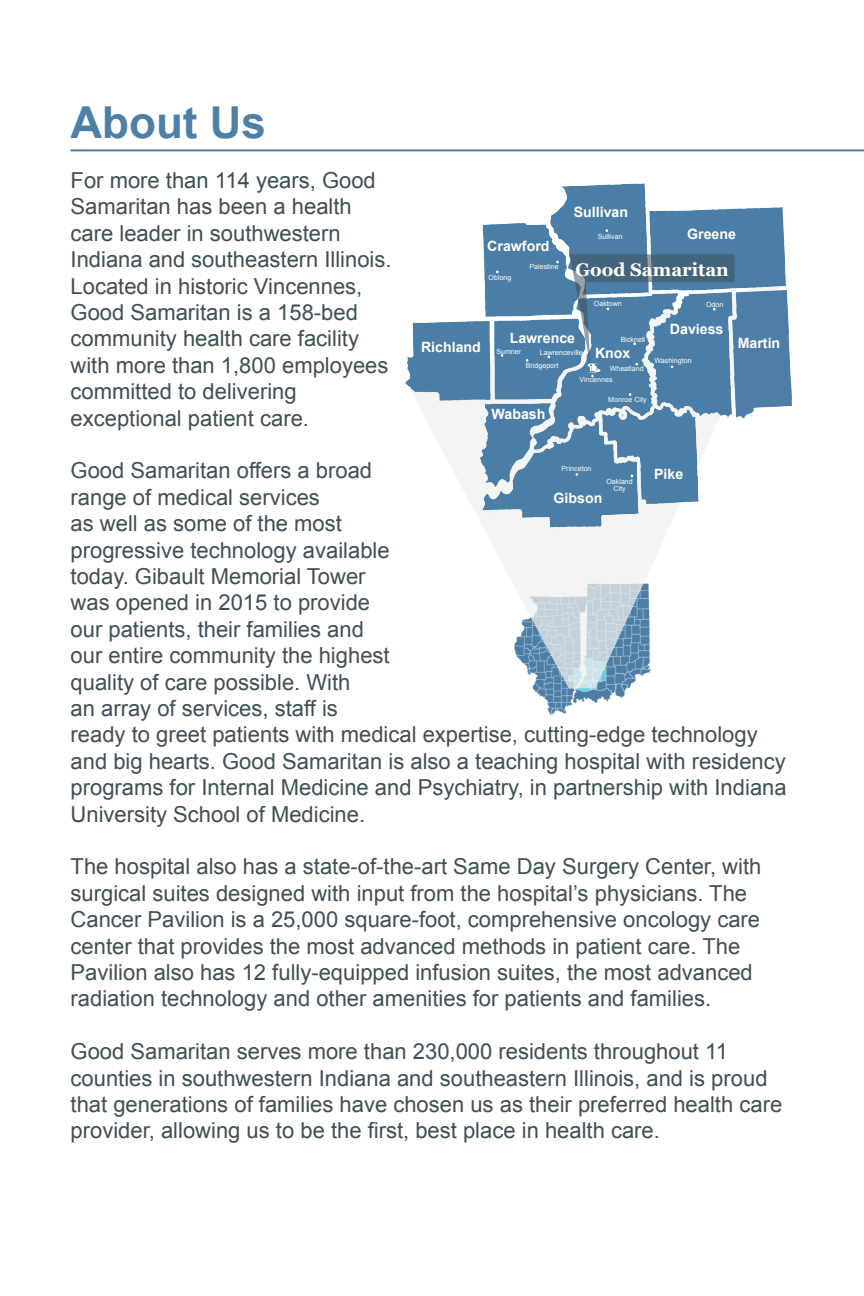
<style>
.page{position:relative;width:864px;height:1296px;background:#fff}
.page>*{position:absolute;margin:0;border:0;box-sizing:border-box;transform-origin:0 0}
.t1{font:700 44px "Arial";color:#4e7fa7}
.t2{font:22px/26.4px "Arial";color:#3f4f56}
.t3{font:700 18.2px "Georgia";color:#fff}
.t4{font:700 14.2px "Arial";color:#fff}
.t5{font:7px/7px "Arial";color:#fff;text-align:center}
</style>
<div class="page">
<hr style="left:71px;top:149px;width:793px;height:2px;background:#4e7fa7">
<img style="left:533px;top:689px;width:44px;height:27px">
<img style="left:573px;top:689px;width:53px;height:13px">
<svg style="left:493px;top:545px;width:168px;height:144px"></svg>
<img style="left:405px;top:183px;width:387px;height:362px">
<svg style="left:570px;top:254px;width:165px;height:123px;background:#5d85a5"></svg>
<h1 class="t1" style="left:71px;top:93px;width:197px">About Us</h1>
<p class="t2" style="left:71px;top:167px;width:323px">For more than 114 years, Good<br>Samaritan has been a health care leader in southwestern<br>Indiana and southeastern Illinois.<br>Located in historic Vincennes,<br>Good Samaritan is a 158-bed community health care facility with more than 1,800 employees committed to delivering exceptional patient care.</p>
<p class="t2" style="left:71px;top:458px;width:718px">Good Samaritan offers a broad<br>range of medical services<br>as well as some of the most<br>progressive technology available<br>today. Gibault Memorial Tower<br>was opened in 2015 to provide<br>our patients, their families and<br>our entire community the highest<br>quality of care possible. With<br>an array of services, staff is<br>ready to greet patients with medical expertise, cutting-edge technology and big hearts. Good Samaritan is also a teaching hospital with residency programs for Internal Medicine and Psychiatry, in partnership with Indiana University School of Medicine.</p>
<p class="t2" style="left:71px;top:854px;width:692px">The hospital also has a state-of-the-art Same Day Surgery Center, with surgical suites designed with input from the hospital’s physicians. The Cancer Pavilion is a 25,000 square-foot, comprehensive oncology care center that provides the most advanced methods in patient care. The Pavilion also has 12 fully-equipped infusion suites, the most advanced radiation technology and other amenities for patients and families.</p>
<p class="t2" style="left:71px;top:1039px;width:713px">Good Samaritan serves more than 230,000 residents throughout 11 counties in southwestern Indiana and southeastern Illinois, and is proud that generations of families have chosen us as their preferred health care provider, allowing us to be the first, best place in health care.</p>
<p class="t4" style="left:574px;top:202px;width:56px">Sullivan</p>
<p class="t4" style="left:687px;top:224px;width:50px">Greene</p>
<p class="t5" style="left:598px;top:233px;width:26px">Sullivan</p>
<p class="t4" style="left:487px;top:237px;width:64px">Crawford</p>
<p class="t3" style="left:575px;top:256px;width:155px">Good Samaritan</p>
<p class="t5" style="left:530px;top:263px;width:31px">Palestine</p>
<p class="t5" style="left:489px;top:274px;width:24px">Oblong</p>
<p class="t5" style="left:594px;top:300px;width:29px">Oaktown</p>
<p class="t5" style="left:706px;top:301px;width:19px">Odon</p>
<p class="t4" style="left:670px;top:320px;width:55px">Daviess</p>
<p class="t4" style="left:510px;top:329px;width:67px">Lawrence</p>
<p class="t5" style="left:621px;top:336px;width:26px">Bicknell</p>
<p class="t4" style="left:738px;top:334px;width:44px">Martin</p>
<p class="t4" style="left:421px;top:338px;width:61px">Richland</p>
<p class="t4" style="left:595px;top:344px;width:37px">Knox</p>
<p class="t5" style="left:496px;top:348px;width:26px">Sumner</p>
<p class="t5" style="left:540px;top:349px;width:44px">Lawrenceville</p>
<p class="t5" style="left:654px;top:358px;width:39px">Washington</p>
<p class="t5" style="left:526px;top:363px;width:34px">Bridgeport</p>
<p class="t5" style="left:610px;top:365px;width:35px">Wheatland</p>
<p class="t5" style="left:580px;top:376px;width:34px">Vincennes</p>
<p class="t5" style="left:608px;top:396px;width:40px">Monroe City</p>
<p class="t4" style="left:492px;top:405px;width:55px">Wabash</p>
<p class="t5" style="left:562px;top:465px;width:31px">Princeton</p>
<p class="t4" style="left:654px;top:465px;width:31px">Pike</p>
<p class="t5" style="left:606px;top:478px;width:28px">Oakland<br>City</p>
<p class="t4" style="left:553px;top:488px;width:50px">Gibson</p>
</div>
